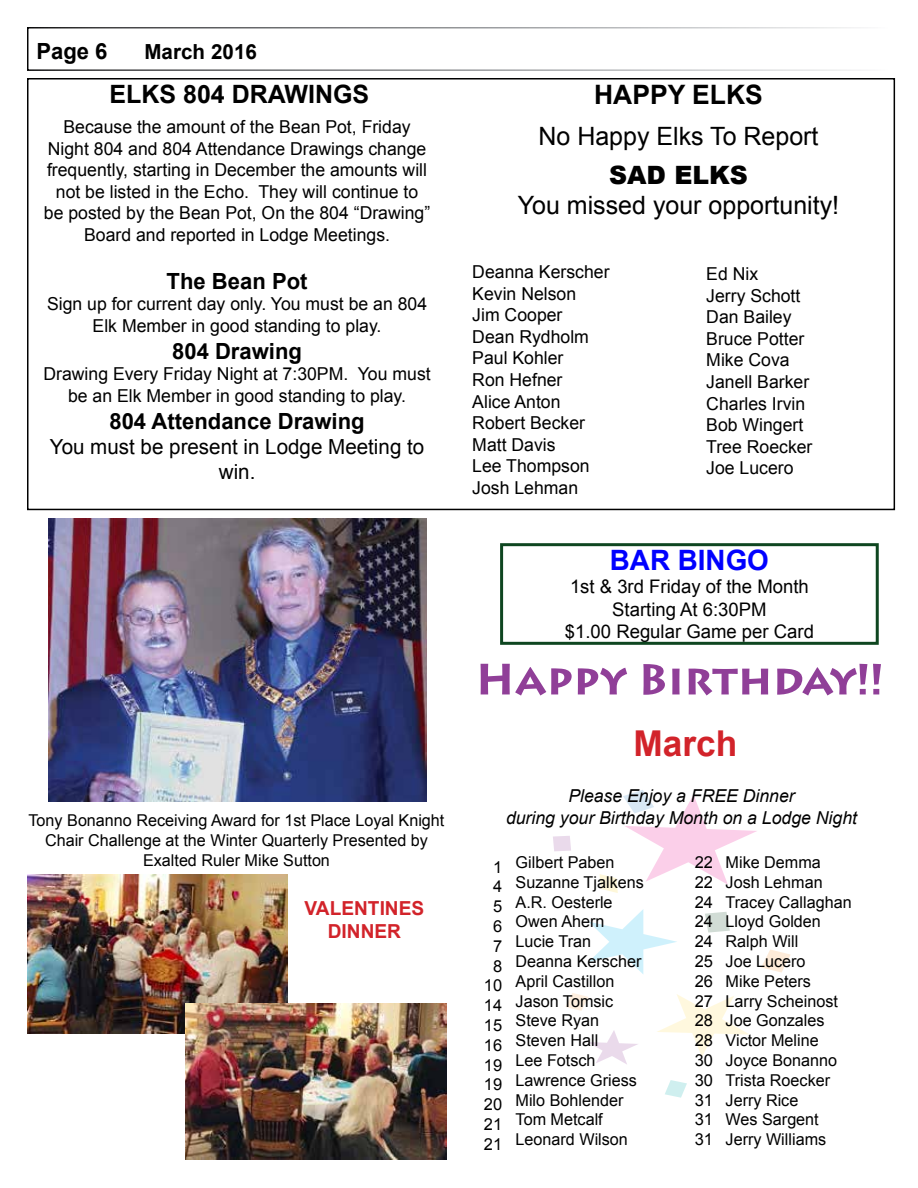
<style>
.page{position:relative;width:918px;height:1188px;background:#fff}
.page>*{position:absolute;margin:0;border:0;box-sizing:border-box;transform-origin:0 0}
.t1{font:700 35.7px "Arial";color:#d2232a}
.t2{font:700 28.05px "Arial";color:#00f}
.t3{font:700 26.7px "Arial";color:#000}
.t4{font:25.2px "Arial";color:#000}
.t5{font:700 25.2px "Arial";color:#000}
.t6{font:900 25.2px "Arial";color:#000}
.t7{font:700 22.35px "Arial";color:#000}
.t8{font:20.85px/25.2px "Arial";color:#000;text-align:center}
.t9{font:700 20.85px "Arial";color:#000}
.t10{font:700 19.35px/23.4px "Arial";color:#d2232a;text-align:center}
.t11{font:18.75px/22.6px "Arial";color:#000;text-align:center}
.t12{font:17.85px/21.6px "Arial";color:#000;text-align:center}
.t13{font:italic 17.85px/21.6px "Arial";color:#000;text-align:center}
.t14{font:16.5px/19.8px "Arial";color:#000;text-align:justify}
.t15{font:16.35px/19.8px "Arial";color:#000}
</style>
<div class="page">
<div style="left:27px;top:27px;width:864px;height:44px;border:2px solid #fff"></div>
<svg style="left:481px;top:664px;width:400px;height:32px"></svg>
<svg style="left:589px;top:909px;width:88px;height:65px"></svg>
<svg style="left:657px;top:994px;width:92px;height:63px"></svg>
<svg style="left:588px;top:1030px;width:50px;height:34px"></svg>
<svg style="left:705px;top:912px;width:25px;height:21px"></svg>
<svg style="left:761px;top:949px;width:30px;height:24px"></svg>
<svg style="left:565px;top:993px;width:23px;height:18px"></svg>
<svg style="left:553px;top:836px;width:18px;height:15px"></svg>
<svg style="left:600px;top:790px;width:157px;height:103px"></svg>
<svg style="left:665px;top:1080px;width:22px;height:18px"></svg>
<div style="left:500px;top:543px;width:379px;height:102px;border:3px solid #0e4620"></div>
<div style="left:27px;top:78px;width:868px;height:432px;border:2px solid #000"></div>
<img style="left:48px;top:519px;width:378px;height:282px">
<img style="left:27px;top:875px;width:261px;height:158px">
<img style="left:185px;top:1003px;width:261px;height:157px">
<p class="t7" style="left:36px;top:37px;width:73px">Page 6</p>
<p class="t9" style="left:144px;top:38px;width:114px">March 2016</p>
<h3 class="t5" style="left:110px;top:78px;width:261px">ELKS 804 DRAWINGS</h3>
<p class="t12" style="left:44px;top:116px;width:388px">Because the amount of the Bean Pot, Friday Night 804 and 804 Attendance Drawings change frequently, starting in December the amounts will not be listed in the Echo. They will continue to be posted by the Bean Pot, On the 804 “Drawing” Board and reported in Lodge Meetings.</p>
<p class="t7" style="left:167px;top:266px;width:142px">The Bean Pot</p>
<p class="t12" style="left:47px;top:293px;width:382px">Sign up for current day only. You must be an 804<br>Elk Member in good standing to play.</p>
<p class="t7" style="left:172px;top:336px;width:131px">804 Drawing</p>
<p class="t12" style="left:43px;top:364px;width:389px">Drawing Every Friday Night at 7:30PM. You must be an Elk Member in good standing to play.</p>
<p class="t7" style="left:109px;top:406px;width:257px">804 Attendance Drawing</p>
<p class="t8" style="left:50px;top:435px;width:376px">You must be present in Lodge Meeting to win.</p>
<h3 class="t3" style="left:594px;top:77px;width:170px">HAPPY ELKS</h3>
<h3 class="t4" style="left:538px;top:119px;width:282px">No Happy Elks To Report</h3>
<h3 class="t6" style="left:609px;top:156px;width:140px">SAD ELKS</h3>
<h3 class="t4" style="left:518px;top:189px;width:323px">You missed your opportunity!</h3>
<p class="t12" style="left:472px;top:261px;width:139px;text-align:left">Deanna Kerscher<br>Kevin Nelson<br>Jim Cooper<br>Dean Rydholm<br>Paul Kohler<br>Ron Hefner<br>Alice Anton<br>Robert Becker<br>Matt Davis<br>Lee Thompson<br>Josh Lehman</p>
<p class="t12" style="left:706px;top:263px;width:108px;text-align:left">Ed Nix<br>Jerry Schott<br>Dan Bailey<br>Bruce Potter<br>Mike Cova<br>Janell Barker<br>Charles Irvin<br>Bob Wingert<br>Tree Roecker<br>Joe Lucero</p>
<h2 class="t2" style="left:610px;top:542px;width:160px">BAR BINGO</h2>
<p class="t11" style="left:565px;top:575px;width:251px">1st &amp; 3rd Friday of the Month<br>Starting At 6:30PM<br>$1.00 Regular Game per Card</p>
<p class="t15" style="left:29px;top:811px;width:417px;text-align:center">Tony Bonanno Receiving Award for 1st Place Loyal Knight<br>Chair Challenge at the Winter Quarterly Presented by<br>Exalted Ruler Mike Sutton</p>
<p class="t10" style="left:305px;top:897px;width:121px">VALENTINES<br>DINNER</p>
<h1 class="t1" style="left:634px;top:719px;width:105px">March</h1>
<p class="t13" style="left:506px;top:786px;width:353px">Please Enjoy a FREE Dinner<br>during your Birthday Month on a Lodge Night</p>
<p class="t14" style="left:484px;top:857px;width:20px;text-align:center">1<br>4<br>5<br>6<br>7<br>8<br>10<br>14<br>15<br>16<br>19<br>19<br>20<br>21<br>21</p>
<p class="t15" style="left:516px;top:853px;width:130px">Gilbert Paben<br>Suzanne Tjalkens<br>A.R. Oesterle<br>Owen Ahern<br>Lucie Tran<br>Deanna Kerscher<br>April Castillon<br>Jason Tomsic<br>Steve Ryan<br>Steven Hall<br>Lee Fotsch<br>Lawrence Griess<br>Milo Bohlender<br>Tom Metcalf<br>Leonard Wilson</p>
<p class="t15" style="left:726px;top:853px;width:128px">Mike Demma<br>Josh Lehman<br>Tracey Callaghan<br>Lloyd Golden<br>Ralph Will<br>Joe Lucero<br>Mike Peters<br>Larry Scheinost<br>Joe Gonzales<br>Victor Meline<br>Joyce Bonanno<br>Trista Roecker<br>Jerry Rice<br>Wes Sargent<br>Jerry Williams</p>
<p class="t14" style="left:695px;top:852px;width:20px">22<br>22<br>24<br>24<br>24<br>25<br>26<br>27<br>28<br>28<br>30<br>30<br>31<br>31<br>31</p>
</div>
